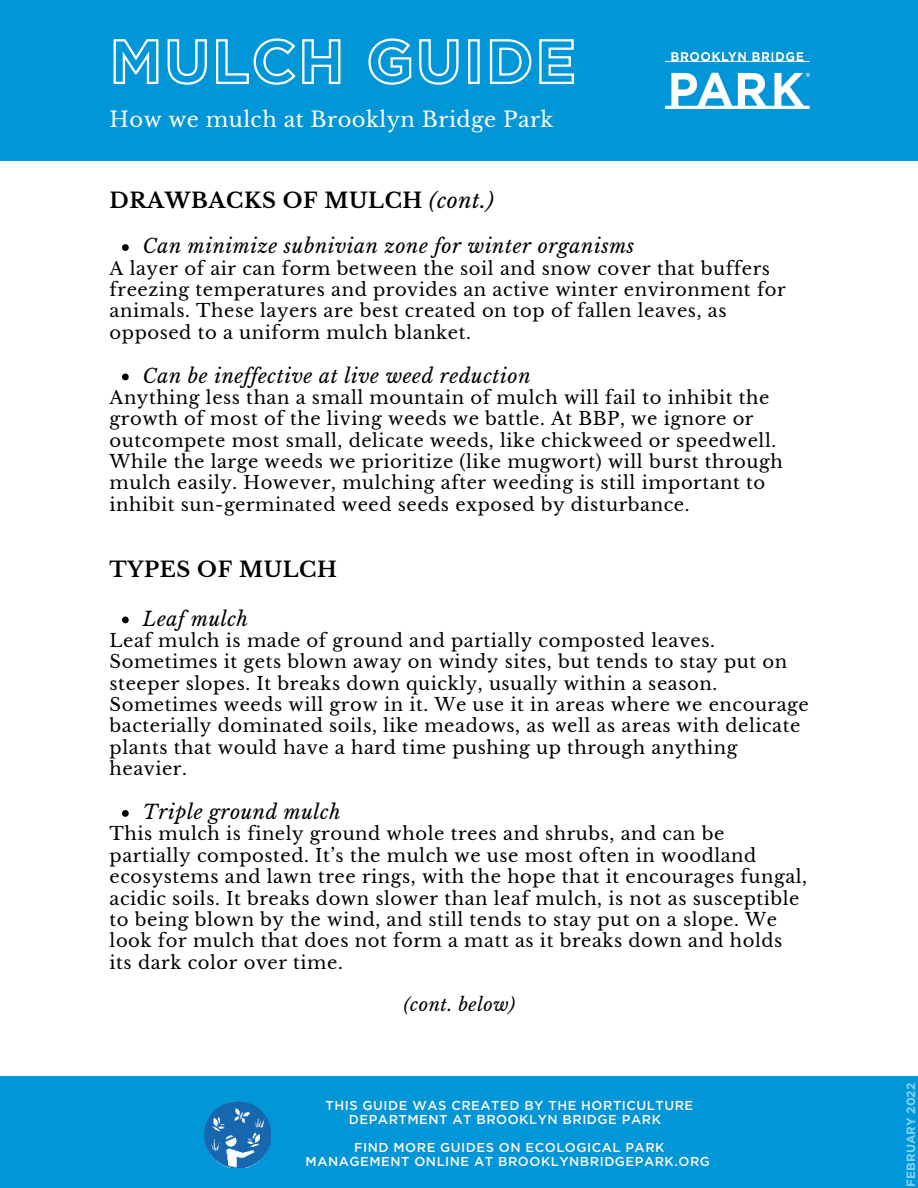
<style>
.page{position:relative;width:918px;height:1188px;background:#fff}
.page>*{position:absolute;margin:0;border:0;box-sizing:border-box;transform-origin:0 0}
.t1{font:700 21px "Libre Baskerville";letter-spacing:.03em;color:#000}
.t2{font:21px "Libre Baskerville";letter-spacing:.02em;color:#fff}
.t3{font:italic 19.5px "Libre Baskerville";letter-spacing:.03em;color:#000}
.t4{font:18px/21.3px "Libre Baskerville";letter-spacing:.03em;color:#000}
.t5{font:italic 18px "Libre Baskerville";letter-spacing:.03em;color:#000}
.t6{font:500 12.9px/14px "Gotham";letter-spacing:.04em;color:#fdf8f1}
.t7{font:700 12px "Gotham";color:#7ed3f7}
.s1{font-weight:400;font-style:italic}
</style>
<div class="page">
<div style="left:0;top:0;width:918px;height:161px;background:#0096d7"></div>
<img style="left:666px;top:52px;width:144px;height:56px">
<svg style="left:113px;top:38px;width:461px;height:47px"></svg>
<div style="left:0;top:1077px;width:918px;height:111px;background:#0096d7"></div>
<img style="left:205px;top:1101px;width:66px;height:67px">
<svg style="left:122px;top:244px;width:7px;height:7px"></svg>
<svg style="left:122px;top:374px;width:7px;height:6px"></svg>
<svg style="left:122px;top:617px;width:7px;height:6px"></svg>
<svg style="left:122px;top:810px;width:7px;height:7px"></svg>
<p class="t2" style="left:110px;top:106px;width:446px">How we mulch at Brooklyn Bridge Park</p>
<p class="t1" style="left:110px;top:188px;width:386px">DRAWBACKS OF MULCH <span class="s1">(cont.)</span></p>
<p class="t3" style="left:143px;top:234px;width:493px">Can minimize subnivian zone for winter organisms</p>
<p class="t4" style="left:110px;top:257px;width:678px">A layer of air can form between the soil and snow cover that buffers freezing temperatures and provides an active winter environment for animals. These layers are best created on top of fallen leaves, as opposed to a uniform mulch blanket.</p>
<p class="t3" style="left:143px;top:364px;width:389px">Can be ineffective at live weed reduction</p>
<p class="t4" style="left:110px;top:387px;width:675px">Anything less than a small mountain of mulch will fail to inhibit the growth of most of the living weeds we battle. At BBP, we ignore or outcompete most small, delicate weeds, like chickweed or speedwell.<br>While the large weeds we prioritize (like mugwort) will burst through mulch easily. However, mulching after weeding is still important to inhibit sun-germinated weed seeds exposed by disturbance.</p>
<p class="t1" style="left:110px;top:557px;width:229px">TYPES OF MULCH</p>
<p class="t3" style="left:143px;top:607px;width:107px">Leaf mulch</p>
<p class="t4" style="left:110px;top:630px;width:701px">Leaf mulch is made of ground and partially composted leaves.<br>Sometimes it gets blown away on windy sites, but tends to stay put on steeper slopes. It breaks down quickly, usually within a season.<br>Sometimes weeds will grow in it. We use it in areas where we encourage bacterially dominated soils, like meadows, as well as areas with delicate plants that would have a hard time pushing up through anything heavier.</p>
<p class="t3" style="left:143px;top:800px;width:199px">Triple ground mulch</p>
<p class="t4" style="left:110px;top:823px;width:699px">This mulch is finely ground whole trees and shrubs, and can be partially composted. It’s the mulch we use most often in woodland ecosystems and lawn tree rings, with the hope that it encourages fungal, acidic soils. It breaks down slower than leaf mulch, is not as susceptible to being blown by the wind, and still tends to stay put on a slope. We look for mulch that does not form a matt as it breaks down and holds its dark color over time.</p>
<p class="t5" style="left:404px;top:994px;width:113px">(cont. below)</p>
<p class="t6" style="left:349px;top:1099px;width:346px;text-indent:-23px">THIS GUIDE WAS CREATED BY THE HORTICULTURE<br>DEPARTMENT AT BROOKLYN BRIDGE PARK</p>
<p class="t6" style="left:306px;top:1141px;width:406px;text-align:center">FIND MORE GUIDES ON ECOLOGICAL PARK<br>MANAGEMENT ONLINE AT BROOKLYNBRIDGEPARK.ORG</p>
<p class="t7" style="left:903px;top:1187px;width:105px;rotate:-90deg">FEBRUARY 2022</p>
</div>
